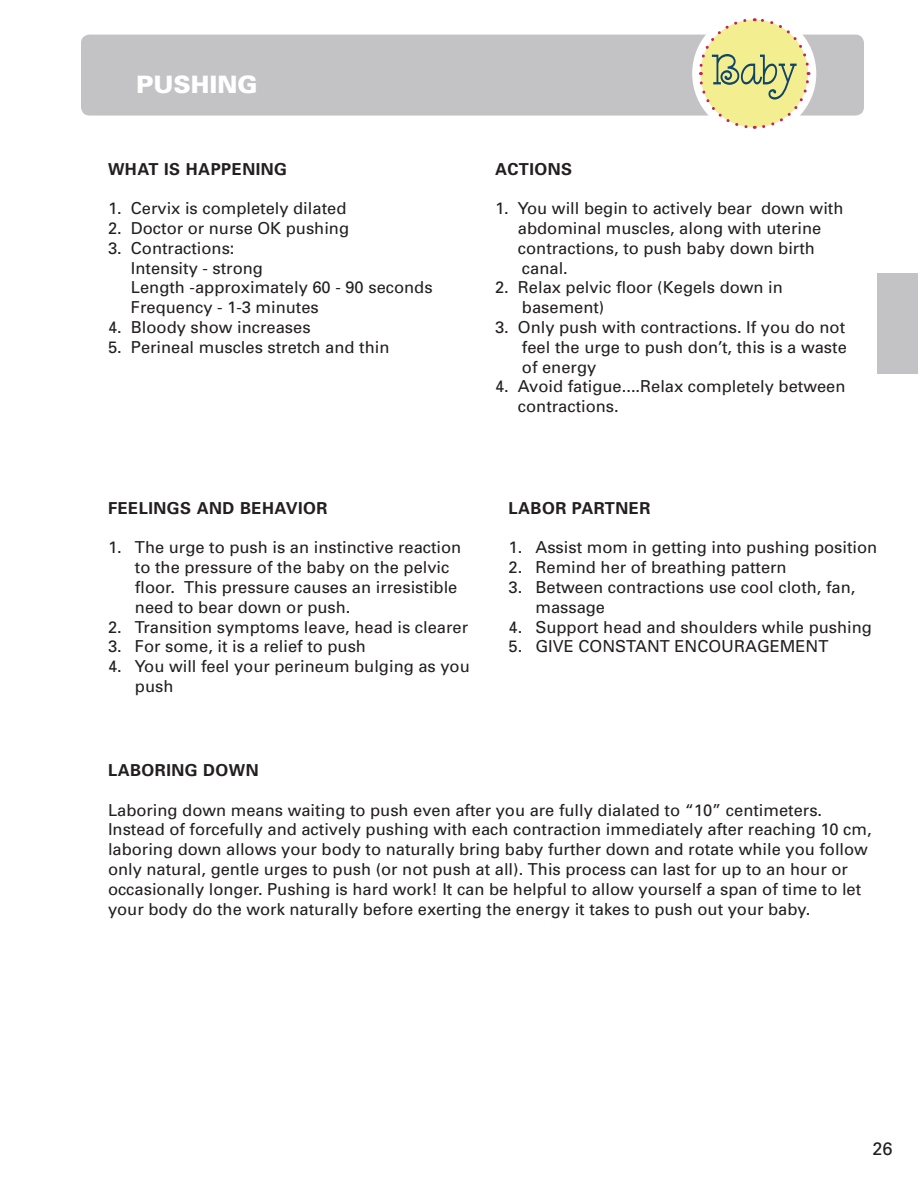
<style>
.page{position:relative;width:918px;height:1188px;background:#fff}
.page>*{position:absolute;margin:0;border:0;box-sizing:border-box;transform-origin:0 0}
.t1{font:900 24px "Univers";color:#fff}
.t2{font:18px "Univers";color:#231f20}
.t3{font:16.5px/19.8px "Univers";color:#231f20}
.t4{font:700 16.5px "Univers";letter-spacing:.03em;color:#231f20}
</style>
<div class="page">
<div style="left:81px;top:35px;width:783px;height:81px;background:#c3c3c5;border-radius:9px"></div>
<div style="left:692px;top:11px;width:124px;height:125px;border:8px solid #fff;border-radius:50%"></div>
<svg style="left:697px;top:17px;width:114px;height:113px"></svg>
<div style="left:877px;top:273px;width:41px;height:101px;background:#c3c3c5"></div>
<p class="t1" style="left:136px;top:70px;width:123px">PUSHING</p>
<p class="t4" style="left:108px;top:158px;width:181px">WHAT IS HAPPENING</p>
<p class="t3" style="left:108px;top:198px;width:240px">1. Cervix is completely dilated</p>
<p class="t3" style="left:108px;top:218px;width:243px">2. Doctor or nurse OK pushing</p>
<p class="t3" style="left:108px;top:238px;width:128px">3. Contractions:</p>
<p class="t3" style="left:131px;top:258px;width:133px">Intensity - strong</p>
<p class="t3" style="left:131px;top:277px;width:303px">Length -approximately 60 - 90 seconds</p>
<p class="t3" style="left:131px;top:297px;width:189px">Frequency - 1-3 minutes</p>
<p class="t3" style="left:108px;top:317px;width:204px">4. Bloody show increases</p>
<p class="t3" style="left:108px;top:337px;width:283px">5. Perineal muscles stretch and thin</p>
<p class="t4" style="left:495px;top:158px;width:79px">ACTIONS</p>
<p class="t3" style="left:495px;top:198px;width:350px">1. You will begin to actively bear down with</p>
<p class="t3" style="left:518px;top:218px;width:305px">abdominal muscles, along with uterine</p>
<p class="t3" style="left:518px;top:238px;width:298px">contractions, to push baby down birth canal.</p>
<p class="t3" style="left:522px;top:277px;width:262px;text-indent:-27px">2. Relax pelvic floor (Kegels down in basement)</p>
<p class="t3" style="left:522px;top:317px;width:326px;text-align:justify;text-indent:-27px">3. Only push with contractions. If you do not feel the urge to push don’t, this is a waste of energy</p>
<p class="t3" style="left:495px;top:376px;width:352px">4. Avoid fatigue....Relax completely between</p>
<p class="t3" style="left:518px;top:396px;width:102px">contractions.</p>
<p class="t4" style="left:108px;top:497px;width:221px">FEELINGS AND BEHAVIOR</p>
<p class="t3" style="left:108px;top:537px;width:355px">1. The urge to push is an instinctive reaction</p>
<p class="t3" style="left:135px;top:557px;width:316px">to the pressure of the baby on the pelvic</p>
<p class="t3" style="left:135px;top:577px;width:324px">floor. This pressure causes an irresistible</p>
<p class="t3" style="left:135px;top:597px;width:217px">need to bear down or push.</p>
<p class="t3" style="left:108px;top:617px;width:362px">2. Transition symptoms leave, head is clearer</p>
<p class="t3" style="left:108px;top:636px;width:260px">3. For some, it is a relief to push</p>
<p class="t3" style="left:108px;top:656px;width:363px">4. You will feel your perineum bulging as you</p>
<p class="t3" style="left:135px;top:676px;width:40px">push</p>
<p class="t4" style="left:508px;top:497px;width:143px">LABOR PARTNER</p>
<p class="t3" style="left:508px;top:537px;width:370px">1. Assist mom in getting into pushing position</p>
<p class="t3" style="left:508px;top:557px;width:280px">2. Remind her of breathing pattern</p>
<p class="t3" style="left:508px;top:577px;width:348px">3. Between contractions use cool cloth, fan,</p>
<p class="t3" style="left:535px;top:597px;width:71px">massage</p>
<p class="t3" style="left:508px;top:617px;width:365px">4. Support head and shoulders while pushing</p>
<p class="t3" style="left:508px;top:636px;width:322px">5. GIVE CONSTANT ENCOURAGEMENT</p>
<p class="t4" style="left:108px;top:760px;width:152px">LABORING DOWN</p>
<p class="t3" style="left:108px;top:800px;width:765px">Laboring down means waiting to push even after you are fully dialated to “10” centimeters.<br>Instead of forcefully and actively pushing with each contraction immediately after reaching 10 cm, laboring down allows your body to naturally bring baby further down and rotate while you follow only natural, gentle urges to push (or not push at all). This process can last for up to an hour or occasionally longer. Pushing is hard work! It can be helpful to allow yourself a span of time to let your body do the work naturally before exerting the energy it takes to push out your baby.</p>
<p class="t2" style="left:873px;top:1137px;width:22px">26</p>
</div>
